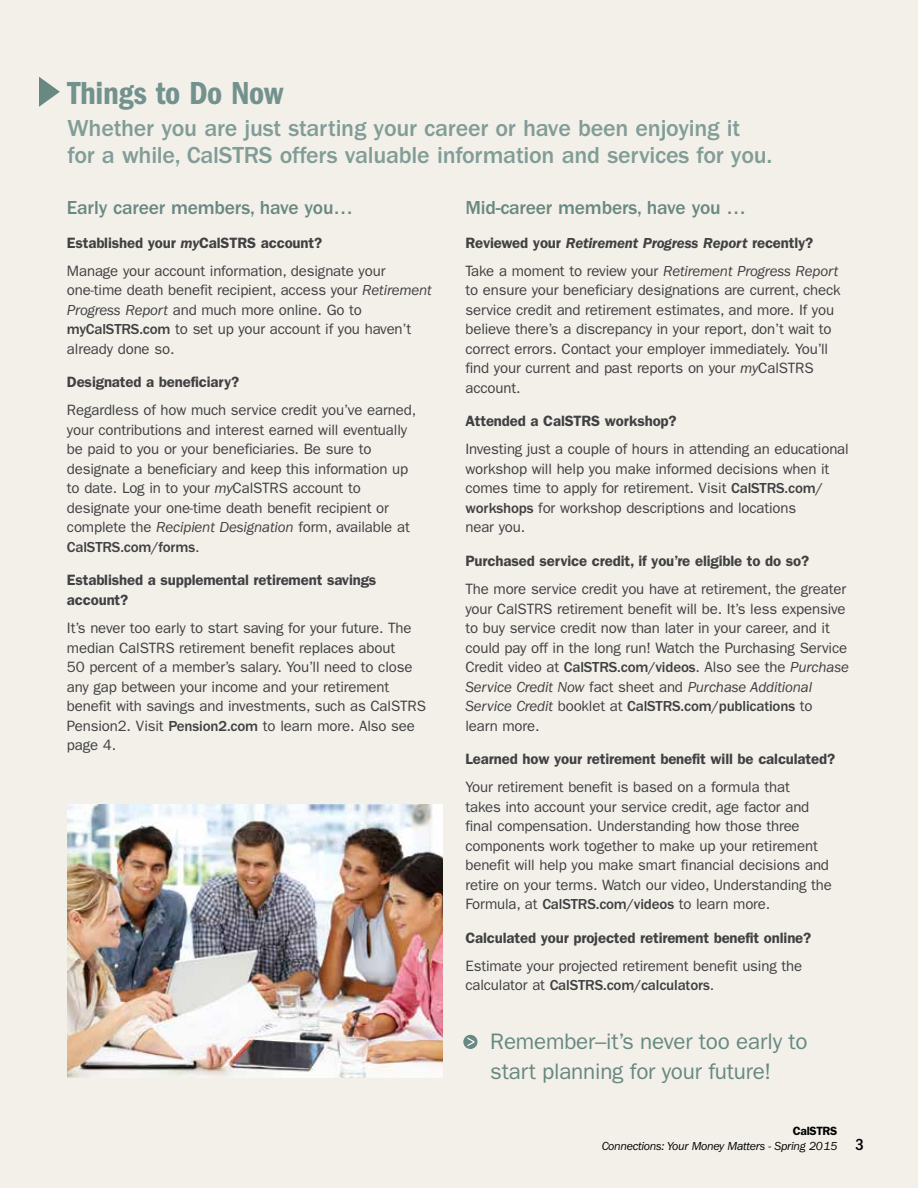
<style>
.page{position:relative;width:918px;height:1188px;background:#f2f0e9}
.page>*{position:absolute;margin:0;border:0;box-sizing:border-box;transform-origin:0 0}
.t1{font:33px "ITC Franklin Gothic Std Dm Cd";letter-spacing:-.01em;color:#74928d}
.t2{font:500 24px/27px "ITC Franklin Gothic Std";letter-spacing:-.01em;color:#819d97}
.t3{font:22.5px/30px "ITC Franklin Gothic Std";letter-spacing:-.01em;color:#688882}
.t4{font:500 19.5px "ITC Franklin Gothic Std";letter-spacing:-.01em;color:#688882}
.t5{font:15px/19.5px "ITC Franklin Gothic Std";letter-spacing:-.01em;color:#414042}
.t6{font:600 15px/19.5px "ITC Franklin Gothic Std";letter-spacing:-.01em;color:#414042}
.t7{font:italic 600 15px/28.2px "ITC Franklin Gothic Std";letter-spacing:-.01em;color:#414042}
.t8{font:italic 12px/15px "ITC Franklin Gothic Std";letter-spacing:-.025em;color:#000}
.s1{font-weight:600}
.s2{font-weight:600;font-style:italic}
.s3{font-style:italic}
.s4{font-weight:500}
.s5{font-style:normal}
.s6{font-weight:400;font-style:normal}
.s7{font-weight:400}
.s8{font-weight:600;font-style:normal}
.s9{font-weight:500;font-style:normal;font-stretch:condensed;font-size:16.5px}
</style>
<div class="page">
<svg style="left:39px;top:77px;width:21px;height:30px"></svg>
<svg style="left:463px;top:1035px;width:15px;height:14px"></svg>
<svg style="left:467px;top:1037px;width:7px;height:9px"></svg>
<img style="left:68px;top:805px;width:375px;height:273px">
<h1 class="t1" style="left:68px;top:74px;width:217px">Things to Do Now</h1>
<h2 class="t2" style="left:68px;top:115px;width:706px">Whether you are just starting your career or have been enjoying it for a while, CalSTRS offers valuable information and services for you.</h2>
<h3 class="t4" style="left:67px;top:197px;width:287px">Early career members, have you…</h3>
<p class="t5" style="left:67px;top:229px;width:320px;line-height:28.2px"><span class="s1">Established your</span> <span class="s2">my</span><span class="s1">CalSTRS account?<br></span>Manage your account information, designate your</p>
<p class="t5" style="left:67px;top:281px;width:366px">one-time death benefit recipient, access your <span class="s3">Retirement Progress Report</span> and much more online. Go to <span class="s4">myCalSTRS.com</span> to set up your account if you haven’t already done so.</p>
<p class="t6" style="left:67px;top:372px;width:174px">Designated a beneficiary?</p>
<p class="t5" style="left:67px;top:401px;width:351px">Regardless of how much service credit you’ve earned, your contributions and interest earned will eventually be paid to you or your beneficiaries. Be sure to designate a beneficiary and keep this information up to date. Log in to your <span class="s3">my</span>CalSTRS account to designate your one-time death benefit recipient or complete the <span class="s3">Recipient Designation</span> form, available at <span class="s4">CalSTRS.com/forms</span>.</p>
<p class="t6" style="left:67px;top:571px;width:311px">Established a supplemental retirement savings account?</p>
<p class="t5" style="left:67px;top:618px;width:361px">It’s never too early to start saving for your future. The median CalSTRS retirement benefit replaces about<br>50 percent of a member’s salary. You’ll need to close any gap between your income and your retirement benefit with savings and investments, such as CalSTRS Pension2. Visit <span class="s4">Pension2.com</span> to learn more. Also see page 4.</p>
<h3 class="t4" style="left:465px;top:197px;width:282px">Mid-career members, have you …</h3>
<p class="t7" style="left:465px;top:229px;width:374px"><span class="s5">Reviewed your</span> Retirement Progress Report <span class="s5">recently?<br></span><span class="s6">Take a moment to review your</span> <span class="s7">Retirement Progress Report</span></p>
<p class="t5" style="left:465px;top:281px;width:377px">to ensure your beneficiary designations are current, check service credit and retirement estimates, and more. If you believe there’s a discrepancy in your report, don’t wait to correct errors. Contact your employer immediately. You’ll find your current and past reports on your <span class="s3">my</span>CalSTRS account.</p>
<p class="t6" style="left:465px;top:411px;width:213px">Attended a CalSTRS workshop?</p>
<p class="t5" style="left:465px;top:440px;width:385px">Investing just a couple of hours in attending an educational workshop will help you make informed decisions when it comes time to apply for retirement. Visit <span class="s4">CalSTRS.com/ workshops</span> for workshop descriptions and locations<br>near you.</p>
<p class="t6" style="left:465px;top:551px;width:345px">Purchased service credit, if you’re eligible to do so?</p>
<p class="t5" style="left:465px;top:579px;width:385px">The more service credit you have at retirement, the greater your CalSTRS retirement benefit will be. It’s less expensive to buy service credit now than later in your career, and it could pay off in the long run! Watch the Purchasing Service Credit video at <span class="s4">CalSTRS.com/videos</span>. Also see the <span class="s3">Purchase Service Credit Now</span> fact sheet and <span class="s3">Purchase Additional Service Credit</span> booklet at <span class="s4">CalSTRS.com/publications</span> to<br>learn more.</p>
<p class="t6" style="left:465px;top:749px;width:371px">Learned how your retirement benefit will be calculated?</p>
<p class="t5" style="left:465px;top:778px;width:368px">Your retirement benefit is based on a formula that<br>takes into account your service credit, age factor and final compensation. Understanding how those three components work together to make up your retirement benefit will help you make smart financial decisions and retire on your terms. Watch our video, Understanding the Formula, at <span class="s4">CalSTRS.com/videos</span> to learn more.</p>
<p class="t6" style="left:465px;top:928px;width:347px">Calculated your projected retirement benefit online?</p>
<p class="t5" style="left:465px;top:956px;width:338px">Estimate your projected retirement benefit using the calculator at <span class="s4">CalSTRS.com/calculators</span>.</p>
<h3 class="t3" style="left:490px;top:1027px;width:319px">Remember–it’s never too early to start planning for your future!</h3>
<p class="t8" style="left:602px;top:1124px;width:264px;text-indent:191px"><span class="s8">CalSTRS<br></span>Connections: Your Money Matters - Spring 2015 <span class="s9">3</span></p>
</div>
